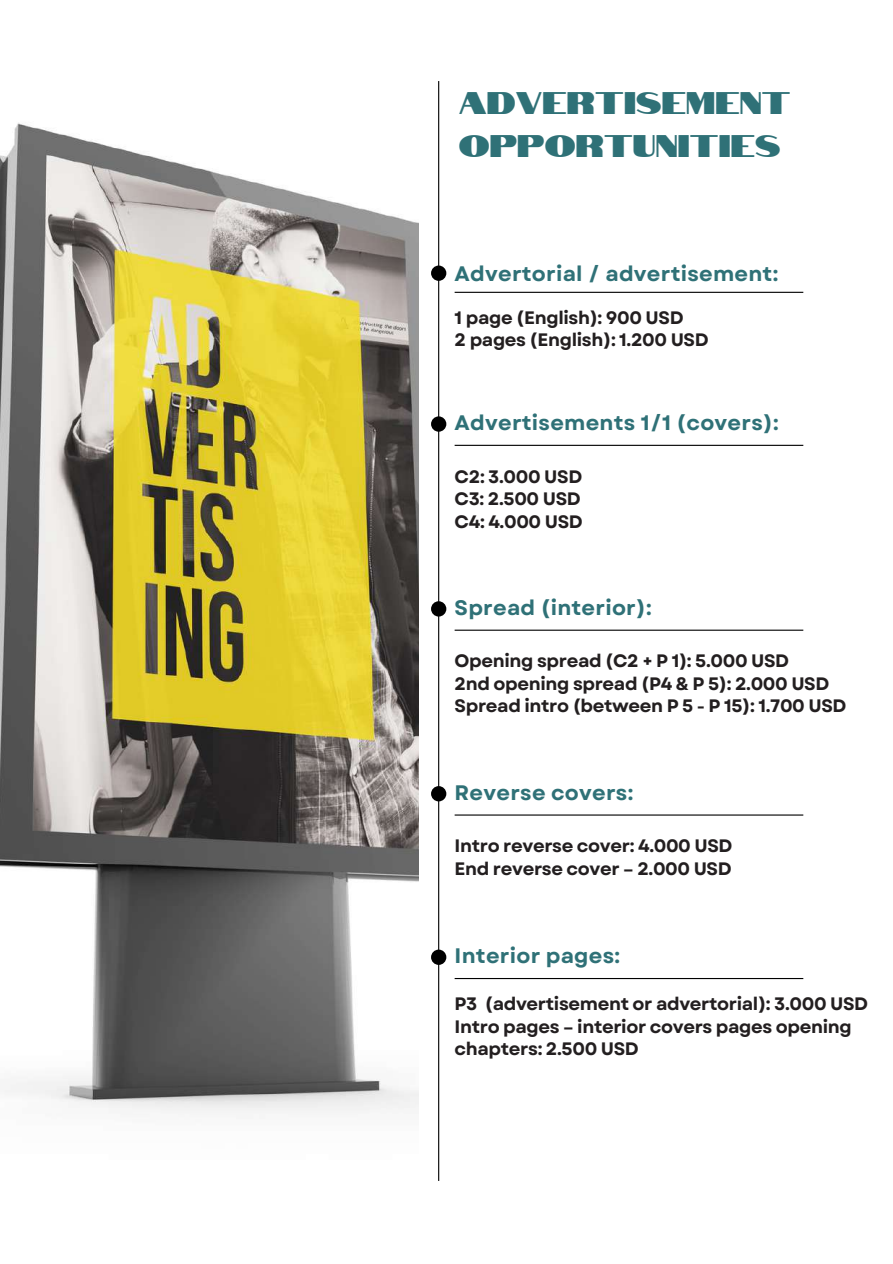
<style>
.page{position:relative;width:893px;height:1264px;background:#fff}
.page>*{position:absolute;margin:0;border:0;box-sizing:border-box;transform-origin:0 0}
.t1{font:31.2px/43px "Notable";letter-spacing:.005em;color:#2f7177}
.t2{font:700 21px "Garet";letter-spacing:.01em;color:#2f7177}
.t3{font:700 18px/22.5px "Garet";letter-spacing:-.02em;color:#231f20}
</style>
<div class="page">
<hr style="left:438px;top:81px;width:1px;height:1099px;background:#000">
<div style="left:431px;top:416px;width:15px;height:15px;background:#000;border-radius:50%"></div>
<div style="left:431px;top:265px;width:15px;height:16px;background:#000;border-radius:50%"></div>
<hr style="left:454px;top:445px;width:349px;height:1px;background:#000">
<hr style="left:454px;top:292px;width:349px;height:1px;background:#000">
<img style="left:0;top:122px;width:418px;height:991px">
<div style="left:431px;top:601px;width:15px;height:15px;background:#000;border-radius:50%"></div>
<hr style="left:454px;top:629px;width:349px;height:1px;background:#000">
<div style="left:431px;top:786px;width:15px;height:15px;background:#000;border-radius:50%"></div>
<hr style="left:454px;top:814px;width:349px;height:1px;background:#000">
<div style="left:431px;top:949px;width:15px;height:15px;background:#000;border-radius:50%"></div>
<hr style="left:454px;top:977px;width:349px;height:2px;background:#000">
<h1 class="t1" style="left:458px;top:77px;width:333px">ADVERTISEMENT<br>OPPORTUNITIES</h1>
<p class="t2" style="left:454px;top:259px;width:325px">Advertorial / advertisement:</p>
<p class="t3" style="left:454px;top:306px;width:255px">1 page (English): 900 USD<br>2 pages (English): 1.200 USD</p>
<p class="t2" style="left:454px;top:408px;width:325px">Advertisements 1/1 (covers):</p>
<p class="t3" style="left:454px;top:465px;width:130px;text-align:justify">C2: 3.000 USD C3: 2.500 USD C4: 4.000 USD</p>
<p class="t2" style="left:454px;top:592px;width:198px">Spread (interior):</p>
<p class="t3" style="left:454px;top:650px;width:393px">Opening spread (C2 + P 1): 5.000 USD<br>2nd opening spread (P4 &amp; P 5): 2.000 USD<br>Spread intro (between P 5 - P 15): 1.700 USD</p>
<p class="t2" style="left:454px;top:777px;width:180px">Reverse covers:</p>
<p class="t3" style="left:454px;top:834px;width:279px">Intro reverse cover: 4.000 USD<br>End reverse cover – 2.000 USD</p>
<p class="t2" style="left:454px;top:940px;width:167px">Interior pages:</p>
<p class="t3" style="left:454px;top:992px;width:415px">P3 (advertisement or advertorial): 3.000 USD<br>Intro pages – interior covers pages opening chapters: 2.500 USD</p>
</div>
